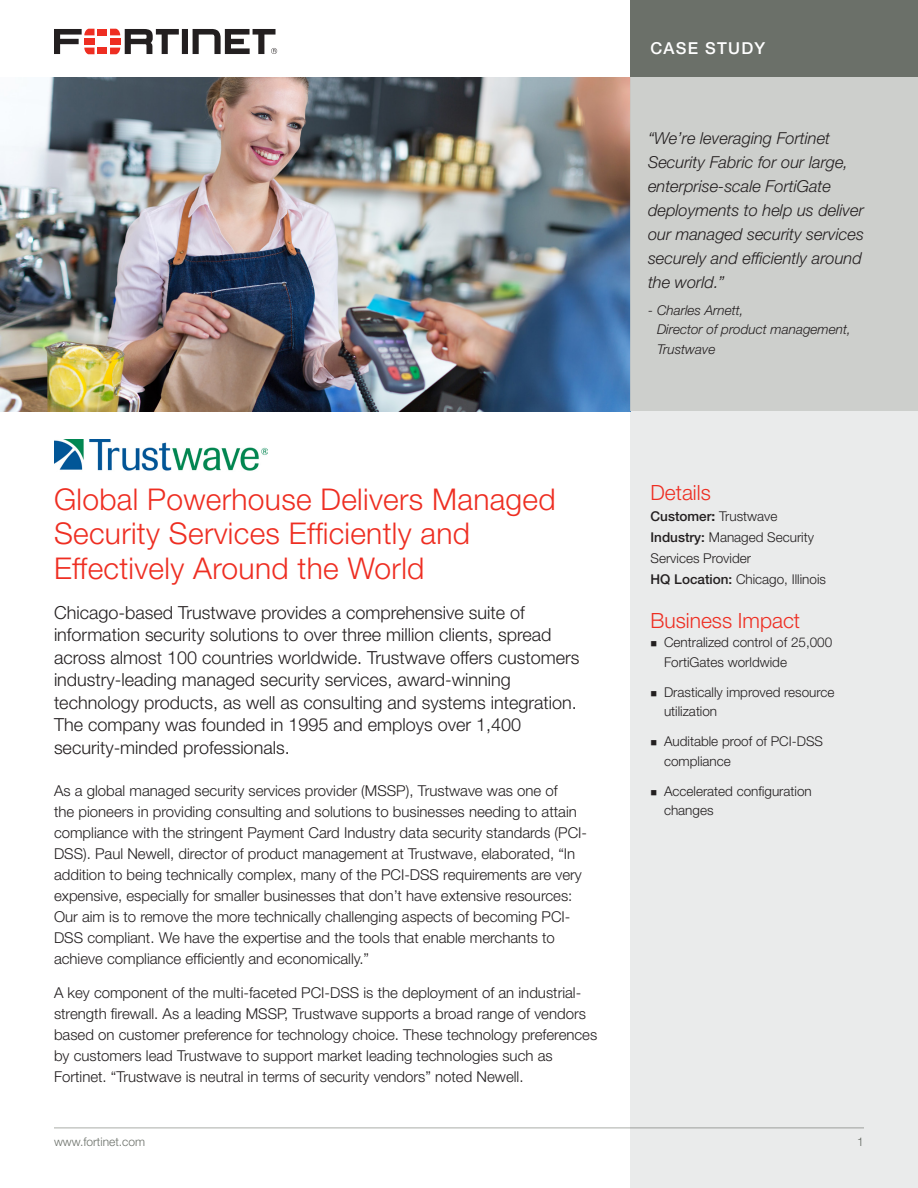
<style>
.page{position:relative;width:918px;height:1188px;background:#fff}
.page>*{position:absolute;margin:0;border:0;box-sizing:border-box;transform-origin:0 0}
.HEADER_-_RED_TITLE{font:300 30px/34.5px "Helvetica Neue LT Pro";letter-spacing:.01em;color:#ee2e22}
.t1{font:300 21px "Helvetica Neue LT Pro";color:#ee2e22}
.INTRO_TEXT{font:300 18px/22.5px "Helvetica Neue LT Pro";color:#231f20}
.INSET_QUOTE_-_NAME{font:italic 300 16.5px/24px "Helvetica Neue LT Pro";color:#231f20}
.CASE_STUDY_-_TITLE{font:500 16.5px "Helvetica Neue LT Pro";letter-spacing:.075em;color:#fff}
.BODY_TEXT{font:300 15px/21px "Helvetica Neue LT Pro";color:#231f20}
.BODY_TEXT-2{font:300 13.5px/19.5px "Helvetica Neue LT Pro";color:#231f20}
.INSET_QUOTE_-_NAME-2{font:italic 300 13.5px/19.5px "Helvetica Neue LT Pro";color:#231f20}
.t2{font:300 12px "Helvetica Neue LT Pro";color:#6b7069}
.s1{font-weight:500}
.s2{font-weight:700}
</style>
<div class="page">
<hr style="left:54px;top:1128px;width:810px;height:1px;background:#aaada9">
<img style="left:0;top:77px;width:630px;height:334px">
<div style="left:97px;top:29px;width:10px;height:6px;background:#ee2e22"></div>
<div style="left:97px;top:48px;width:10px;height:6px;background:#ee2e22"></div>
<svg style="left:54px;top:29px;width:41px;height:25px"></svg>
<svg style="left:110px;top:29px;width:167px;height:25px"></svg>
<div style="left:630px;top:0;width:288px;height:77px;background:#6b7069"></div>
<div style="left:630px;top:411px;width:288px;height:777px;background:#eaebeb"></div>
<div style="left:630px;top:77px;width:288px;height:334px;background:#c8cac7"></div>
<img style="left:54px;top:440px;width:214px;height:31px">
<p class="CASE_STUDY_-_TITLE" style="left:651px;top:39px;width:116px">CASE STUDY</p>
<p class="INSET_QUOTE_-_NAME" style="left:648px;top:125px;width:217px">“We’re leveraging Fortinet<br>Security Fabric for our large, enterprise-scale FortiGate deployments to help us deliver our managed security services securely and efficiently around the world.”</p>
<p class="INSET_QUOTE_-_NAME-2" style="left:657px;top:300px;width:195px;text-indent:-9px">- Charles Arnett,<br>Director of product management,<br>Trustwave</p>
<p class="HEADER_-_RED_TITLE" style="left:54px;top:481px;width:503px">Global Powerhouse Delivers Managed<br>Security Services Efficiently and<br>Effectively Around the World</p>
<p class="t1" style="left:651px;top:480px;width:62px">Details</p>
<p class="BODY_TEXT-2" style="left:651px;top:506px;width:177px;line-height:21px"><span class="s1">Customer</span><span class="s2">:</span> Trustwave<br><span class="s1">Industry:</span> Managed Security<br>Services Provider<br><span class="s1">HQ Location:</span> Chicago, Illinois</p>
<p class="t1" style="left:651px;top:607px;width:151px">Business Impact</p>
<p class="BODY_TEXT-2" style="left:664px;top:632px;width:170px;text-indent:-14px">■ Centralized control of 25,000<br>FortiGates worldwide</p>
<p class="BODY_TEXT-2" style="left:664px;top:682px;width:172px;text-indent:-14px">■ Drastically improved resource utilization</p>
<p class="BODY_TEXT-2" style="left:664px;top:731px;width:161px;text-indent:-14px">■ Auditable proof of PCI-DSS compliance</p>
<p class="BODY_TEXT-2" style="left:664px;top:781px;width:149px;text-indent:-14px">■ Accelerated configuration changes</p>
<p class="INTRO_TEXT" style="left:54px;top:601px;width:527px">Chicago-based Trustwave provides a comprehensive suite of information security solutions to over three million clients, spread across almost 100 countries worldwide. Trustwave offers customers industry-leading managed security services, award-winning technology products, as well as consulting and systems integration.<br>The company was founded in 1995 and employs over 1,400 security-minded professionals.</p>
<p class="BODY_TEXT" style="left:54px;top:780px;width:535px">As a global managed security services provider (MSSP), Trustwave was one of<br>the pioneers in providing consulting and solutions to businesses needing to attain compliance with the stringent Payment Card Industry data security standards (PCI-DSS). Paul Newell, director of product management at Trustwave, elaborated, “In addition to being technically complex, many of the PCI-DSS requirements are very expensive, especially for smaller businesses that don’t have extensive resources:<br>Our aim is to remove the more technically challenging aspects of becoming PCI-DSS compliant. We have the expertise and the tools that enable merchants to achieve compliance efficiently and economically.”</p>
<p class="BODY_TEXT" style="left:54px;top:982px;width:545px">A key component of the multi-faceted PCI-DSS is the deployment of an industrial&shy;strength firewall. As a leading MSSP, Trustwave supports a broad range of vendors based on customer preference for technology choice. These technology preferences by customers lead Trustwave to support market leading technologies such as Fortinet. “Trustwave is neutral in terms of security vendors” noted Newell.</p>
<p class="t2" style="left:54px;top:1134px;width:93px">www.fortinet.com</p>
<p class="t2" style="left:857px;top:1134px;width:8px">1</p>
</div>
